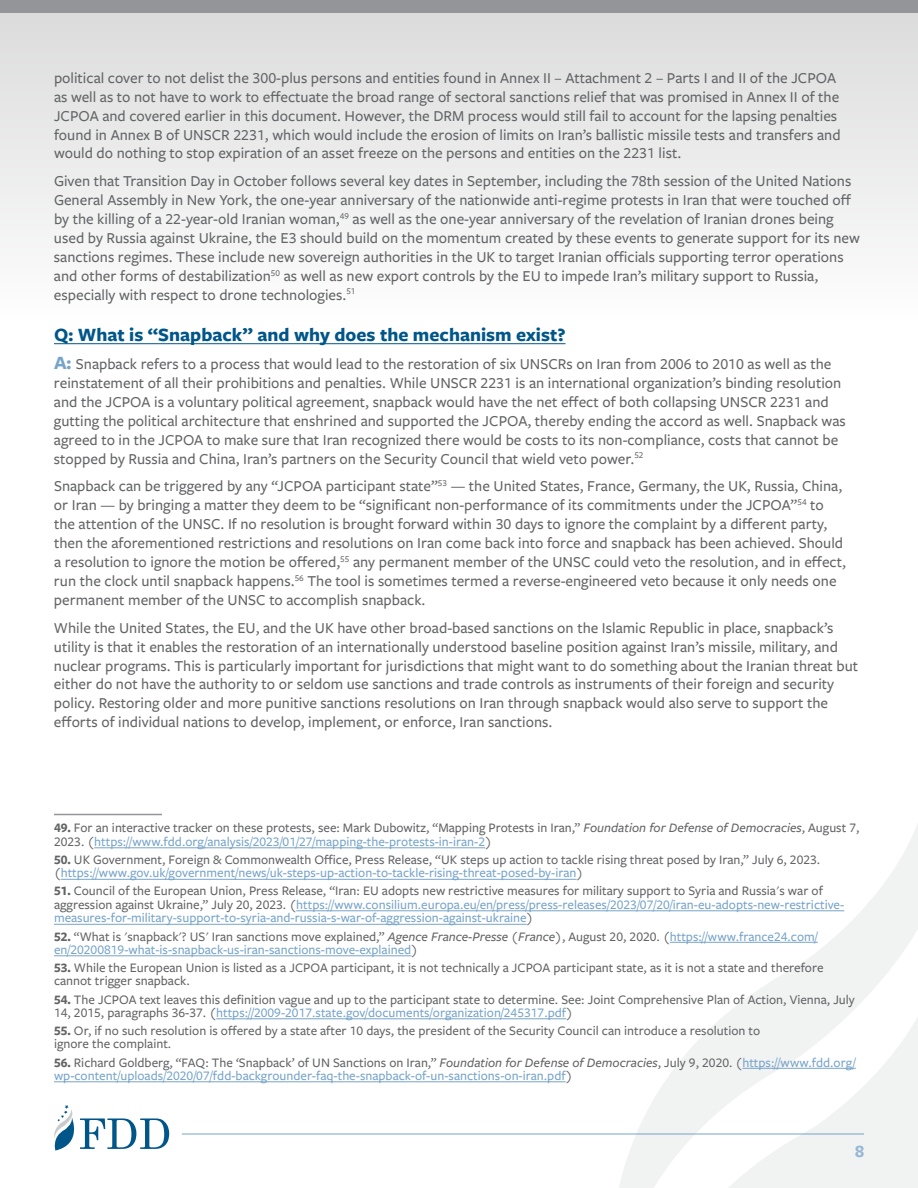
<style>
.page{position:relative;width:918px;height:1188px;background:#fff}
.page>*{position:absolute;margin:0;border:0;box-sizing:border-box;transform-origin:0 0}
.t1{font:700 19.5px "Freight Sans Pro";color:#005689}
.t2{font:700 18px "Freight Sans Pro";color:#96b7d4}
.t3{font:500 15.75px/18.9px "Freight Sans Pro";color:#636466}
.t4{font:500 13.5px/13.5px "Freight Sans Pro";color:#636466}
.t5{font:500 13.5px/13.5px "Freight Sans Pro";color:#77a4c9}
.s1{font-weight:700;font-size:19.5px;color:#77a4c9}
.s2{font-weight:700}
.s3{font-style:italic}
.s4{color:#77a4c9}
.s5{font-weight:700;color:#636466}
.s6{color:#636466}
.s7{font-style:italic;color:#636466}
</style>
<div class="page">
<div style="left:0;top:0;width:918px;height:339px;background:linear-gradient(to bottom,#d8d8d9,#fff)"></div>
<div style="left:0;top:0;width:918px;height:12px;background:#939598"></div>
<svg style="left:871px;top:824px;width:47px;height:77px"></svg>
<svg style="left:585px;top:901px;width:333px;height:287px"></svg>
<hr style="left:182px;top:1134px;width:682px;height:1px;background:#77a4c9">
<svg style="left:54px;top:1105px;width:115px;height:46px"></svg>
<hr style="left:54px;top:343px;width:512px;height:1px;background:#005689">
<hr style="left:54px;top:814px;width:108px;height:1px;background:#939598">
<hr style="left:94px;top:848px;width:391px;height:1px;background:#77a4c9">
<hr style="left:61px;top:879px;width:516px;height:1px;background:#77a4c9">
<hr style="left:296px;top:911px;width:548px;height:1px;background:#77a4c9">
<hr style="left:54px;top:924px;width:473px;height:1px;background:#77a4c9">
<hr style="left:670px;top:942px;width:148px;height:1px;background:#77a4c9">
<hr style="left:54px;top:956px;width:357px;height:1px;background:#77a4c9">
<hr style="left:216px;top:1019px;width:350px;height:1px;background:#77a4c9">
<hr style="left:742px;top:1068px;width:114px;height:1px;background:#77a4c9">
<hr style="left:54px;top:1082px;width:512px;height:1px;background:#77a4c9">
<p class="t3" style="left:54px;top:70px;width:788px">political cover to not delist the 300-plus persons and entities found in Annex II – Attachment 2 – Parts I and II of the JCPOA as well as to not have to work to effectuate the broad range of sectoral sanctions relief that was promised in Annex II of the JCPOA and covered earlier in this document. However, the DRM process would still fail to account for the lapsing penalties found in Annex B of UNSCR 2231, which would include the erosion of limits on Iran’s ballistic missile tests and transfers and would do nothing to stop expiration of an asset freeze on the persons and entities on the 2231 list.</p>
<p class="t3" style="left:54px;top:173px;width:808px">Given that Transition Day in October follows several key dates in September, including the 78th session of the United Nations General Assembly in New York, the one-year anniversary of the nationwide anti-regime protests in Iran that were touched off by the killing of a 22-year-old Iranian woman,<sup>49</sup> as well as the one-year anniversary of the revelation of Iranian drones being used by Russia against Ukraine, the E3 should build on the momentum created by these events to generate support for its new sanctions regimes. These include new sovereign authorities in the UK to target Iranian officials supporting terror operations and other forms of destabilization<sup>50</sup> as well as new export controls by the EU to impede Iran’s military support to Russia, especially with respect to drone technologies.<sup>51</sup></p>
<p class="t1" style="left:54px;top:328px;width:513px">Q: What is “Snapback” and why does the mechanism exist?</p>
<p class="t3" style="left:54px;top:356px;width:793px"><span class="s1">A:</span> Snapback refers to a process that would lead to the restoration of six UNSCRs on Iran from 2006 to 2010 as well as the reinstatement of all their prohibitions and penalties. While UNSCR 2231 is an international organization’s binding resolution and the JCPOA is a voluntary political agreement, snapback would have the net effect of both collapsing UNSCR 2231 and gutting the political architecture that enshrined and supported the JCPOA, thereby ending the accord as well. Snapback was agreed to in the JCPOA to make sure that Iran recognized there would be costs to its non-compliance, costs that cannot be stopped by Russia and China, Iran’s partners on the Security Council that wield veto power.<sup>52</sup></p>
<p class="t3" style="left:54px;top:478px;width:794px">Snapback can be triggered by any “JCPOA participant state”<sup>53</sup> — the United States, France, Germany, the UK, Russia, China, or Iran — by bringing a matter they deem to be “significant non-performance of its commitments under the JCPOA”<sup>54</sup> to the attention of the UNSC. If no resolution is brought forward within 30 days to ignore the complaint by a different party, then the aforementioned restrictions and resolutions on Iran come back into force and snapback has been achieved. Should a resolution to ignore the motion be offered,<sup>55</sup> any permanent member of the UNSC could veto the resolution, and in effect, run the clock until snapback happens.<sup>56</sup> The tool is sometimes termed a reverse-engineered veto because it only needs one permanent member of the UNSC to accomplish snapback.</p>
<p class="t3" style="left:54px;top:620px;width:806px">While the United States, the EU, and the UK have other broad-based sanctions on the Islamic Republic in place, snapback’s utility is that it enables the restoration of an internationally understood baseline position against Iran’s missile, military, and nuclear programs. This is particularly important for jurisdictions that might want to do something about the Iranian threat but either do not have the authority to or seldom use sanctions and trade controls as instruments of their foreign and security policy. Restoring older and more punitive sanctions resolutions on Iran through snapback would also serve to support the efforts of individual nations to develop, implement, or enforce, Iran sanctions.</p>
<p class="t4" style="left:54px;top:823px;width:807px"><span class="s2">49.</span> For an interactive tracker on these protests, see: Mark Dubowitz, “Mapping Protests in Iran,” <span class="s3">Foundation for Defense of Democracies</span>, August 7,<br>2023. (<span class="s4">https://www.fdd.org/analysis/2023/01/27/mapping-the-protests-in-iran-2</span>)</p>
<p class="t4" style="left:54px;top:854px;width:768px"><span class="s2">50.</span> UK Government, Foreign &amp; Commonwealth Office, Press Release, “UK steps up action to tackle rising threat posed by Iran,” July 6, 2023. (<span class="s4">https://www.gov.uk/government/news/uk-steps-up-action-to-tackle-rising-threat-posed-by-iran</span>)</p>
<p class="t5" style="left:54px;top:886px;width:792px"><span class="s5">51.</span> <span class="s6">Council of the European Union, Press Release, “Iran: EU adopts new restrictive measures for military support to Syria and Russia's war of aggression against Ukraine,” July 20, 2023. (</span>https://www.consilium.europa.eu/en/press/press-releases/2023/07/20/iran-eu-adopts-new-restrictive&shy;measures-for-military-support-to-syria-and-russia-s-war-of-aggression-against-ukraine<span class="s6">)</span></p>
<p class="t5" style="left:54px;top:931px;width:765px"><span class="s5">52.</span> <span class="s6">“What is 'snapback'? US' Iran sanctions move explained,”</span> <span class="s7">Agence France-Presse (France)</span><span class="s6">, August 20, 2020. (</span>https://www.france24.com/ en/20200819-what-is-snapback-us-iran-sanctions-move-explained<span class="s6">)</span></p>
<p class="t4" style="left:54px;top:962px;width:771px"><span class="s2">53.</span> While the European Union is listed as a JCPOA participant, it is not technically a JCPOA participant state, as it is not a state and therefore cannot trigger snapback.</p>
<p class="t4" style="left:54px;top:994px;width:802px"><span class="s2">54.</span> The JCPOA text leaves this definition vague and up to the participant state to determine. See: Joint Comprehensive Plan of Action, Vienna, July<br>14, 2015, paragraphs 36-37. (<span class="s4">https://2009-2017.state.gov/documents/organization/245317.pdf</span>)</p>
<p class="t4" style="left:54px;top:1025px;width:708px"><span class="s2">55.</span> Or, if no such resolution is offered by a state after 10 days, the president of the Security Council can introduce a resolution to ignore the complaint.</p>
<p class="t5" style="left:54px;top:1057px;width:803px"><span class="s5">56.</span> <span class="s6">Richard Goldberg, “FAQ: The ‘Snapback’ of UN Sanctions on Iran,”</span> <span class="s7">Foundation for Defense of Democracies</span><span class="s6">, July 9, 2020. (</span>https://www.fdd.org/ wp-content/uploads/2020/07/fdd-backgrounder-faq-the-snapback-of-un-sanctions-on-iran.pdf<span class="s6">)</span></p>
<p class="t2" style="left:855px;top:1145px;width:10px">8</p>
</div>
